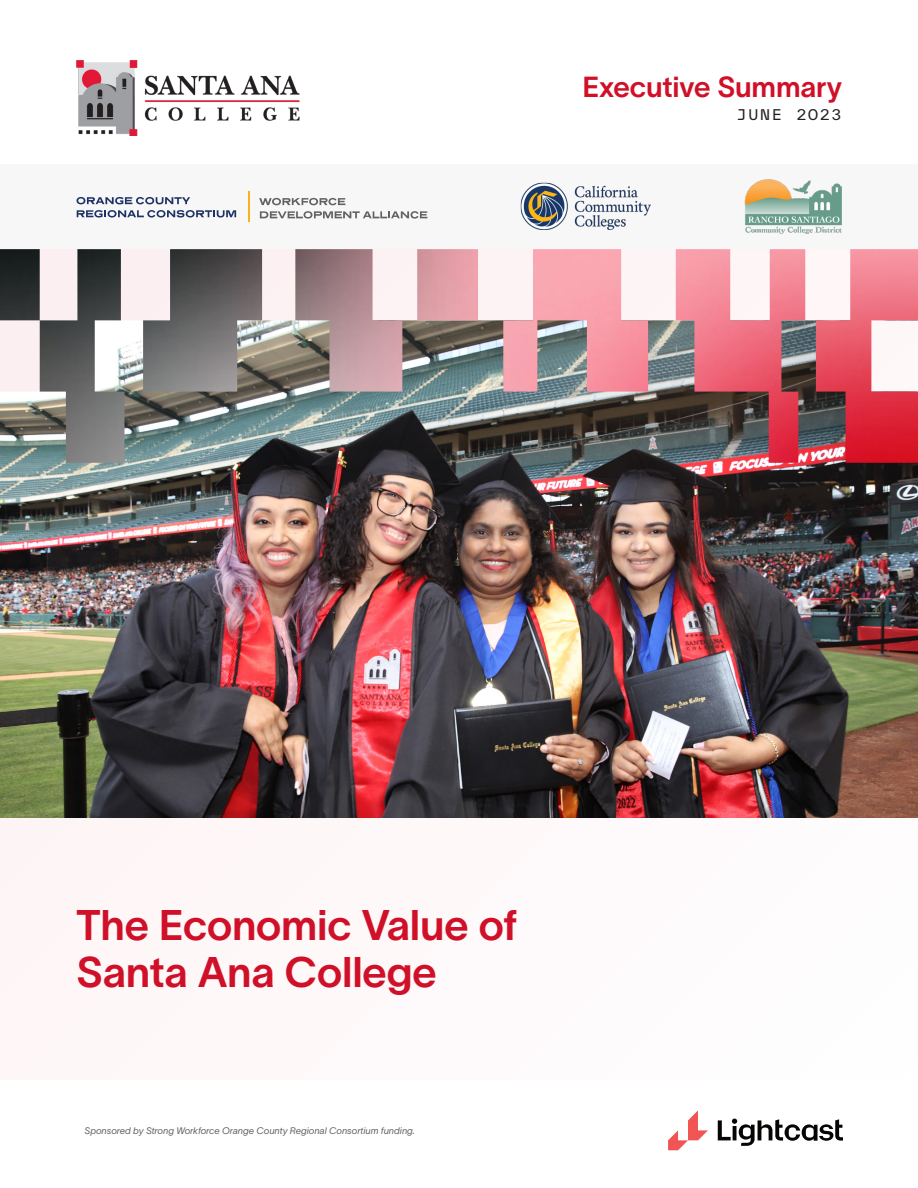
<style>
.page{position:relative;width:918px;height:1188px;background:#fff}
.page>*{position:absolute;margin:0;border:0;box-sizing:border-box;transform-origin:0 0}
.CoverPage_Title{font:42px/46.5px "TWK Lausanne 600";letter-spacing:-.005em;color:#d01028}
.CoverPage_DocumentTy{font:28.5px "TWK Lausanne 600";letter-spacing:-.005em;color:#d01028}
.CoverPage_MonthYear{font:14.25px "TWK Everett Mono";letter-spacing:.12em;color:#231f20}
.Figure_text{font:italic 9.3px "TWK Lausanne 300";color:#676767}
</style>
<div class="page">
<div style="left:0;top:164px;width:918px;height:85px;background:#f7f7f7"></div>
<hr style="left:248px;top:191px;width:1px;height:31px;background:#fab21c">
<svg style="left:76px;top:197px;width:114px;height:7px"></svg>
<svg style="left:77px;top:210px;width:159px;height:8px"></svg>
<svg style="left:259px;top:198px;width:86px;height:7px"></svg>
<svg style="left:260px;top:211px;width:167px;height:8px"></svg>
<img style="left:520px;top:182px;width:131px;height:48px">
<img style="left:745px;top:179px;width:97px;height:55px">
<svg style="left:668px;top:1111px;width:40px;height:39px"></svg>
<svg style="left:718px;top:1119px;width:125px;height:27px"></svg>
<div style="left:0;top:817px;width:918px;height:263px;background:#fef9fa"></div>
<img style="left:76px;top:61px;width:224px;height:75px">
<img style="left:0;top:463px;width:918px;height:354px">
<img style="left:0;top:249px;width:918px;height:214px">
<p class="CoverPage_DocumentTy" style="left:582px;top:67px;width:261px">Executive Summary</p>
<p class="CoverPage_MonthYear" style="left:737px;top:105px;width:106px">JUNE 2O23</p>
<p class="CoverPage_Title" style="left:76px;top:899px;width:442px">The Economic Value of<br>Santa Ana College</p>
<p class="Figure_text" style="left:85px;top:1124px;width:332px">Sponsored by Strong Workforce Orange County Regional Consortium funding.</p>
</div>
